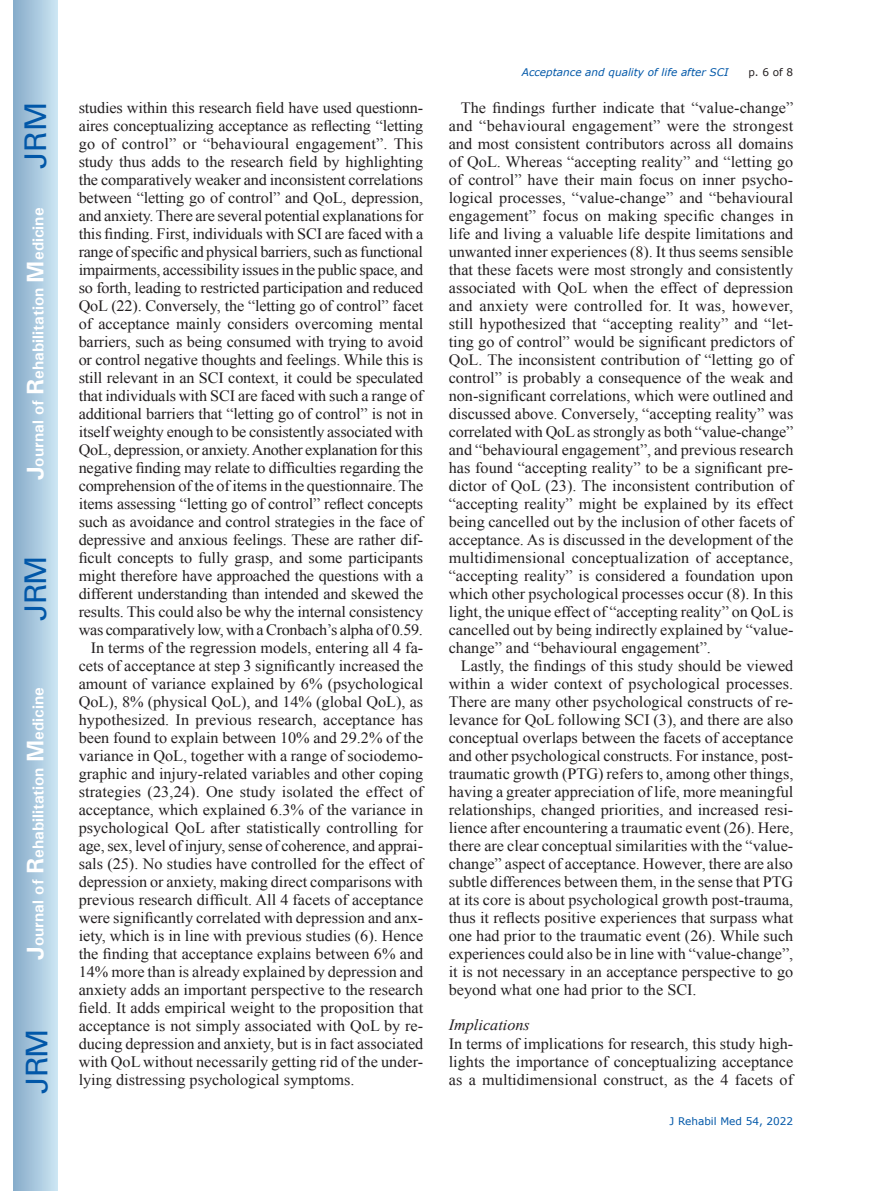
<style>
.page{position:relative;width:872px;height:1191px;background:#fff}
.page>*{position:absolute;margin:0;border:0;box-sizing:border-box;transform-origin:0 0}
.t1{font:30px "Univers";letter-spacing:-.03em;color:#0157a8}
.Txi{font:15.75px/18px "Times New Roman";color:#231f20;text-align:justify}
.Tx{font:15.75px/18px "Times New Roman";letter-spacing:-.005em;color:#231f20;text-align:justify}
.t2{font:700 15.75px "Univers";color:#fff}
.t3{font:italic 15.75px "Times New Roman";color:#231f20}
.t4{font:italic 10.5px "Verdana";color:#0157a8}
.t5{font:10.5px "Verdana";color:#0157a8}
.t6{font:10.5px "Verdana";color:#231f20}
.s1{font-size:24px}
</style>
<div class="page">
<div style="left:14px;top:0;width:43px;height:1191px;background:linear-gradient(to right,#88acca,#cbe5f2)"></div>
<h1 class="t1" style="left:18px;top:169px;width:68px;rotate:-90deg">JRM</h1>
<p class="t2" style="left:28px;top:480px;width:274px;rotate:-90deg"><span class="s1">J</span>ournal of <span class="s1">R</span>ehabilitation <span class="s1">M</span>edicine</p>
<h1 class="t1" style="left:18px;top:620px;width:67px;rotate:-90deg">JRM</h1>
<p class="t2" style="left:28px;top:959px;width:274px;rotate:-90deg"><span class="s1">J</span>ournal of <span class="s1">R</span>ehabilitation <span class="s1">M</span>edicine</p>
<h1 class="t1" style="left:19px;top:1093px;width:67px;rotate:-90deg">JRM</h1>
<p class="Tx" style="left:79px;top:98px;width:346px">studies within this research field have used questionn&shy;aires conceptualizing acceptance as reflecting “letting go of control” or “behavioural engagement”. This study thus adds to the research field by highlighting the comparatively weaker and inconsistent correlations between “letting go of control” and QoL, depression, and anxiety. There are several potential explanations for this finding. First, individuals with SCI are faced with a range of specific and physical barriers, such as functional impairments, accessibility issues in the public space, and so forth, leading to restricted participation and reduced QoL (22). Conversely, the “letting go of control” facet of acceptance mainly considers overcoming mental barriers, such as being consumed with trying to avoid or control negative thoughts and feelings. While this is still relevant in an SCI context, it could be speculated that individuals with SCI are faced with such a range of additional barriers that “letting go of control” is not in itself weighty enough to be consistently associated with QoL, depression, or anxiety. Another explanation for this negative finding may relate to difficulties regarding the comprehension of the of items in the questionnaire. The items assessing “letting go of control” reflect concepts such as avoidance and control strategies in the face of depressive and anxious feelings. These are rather dif&shy;ficult concepts to fully grasp, and some participants might therefore have approached the questions with a different understanding than intended and skewed the results. This could also be why the internal consistency was comparatively low, with a Cronbach’s alpha of 0.59.</p>
<p class="Txi" style="left:79px;top:638px;width:346px;text-indent:12px">In terms of the regression models, entering all 4 fa&shy;cets of acceptance at step 3 significantly increased the amount of variance explained by 6% (psychological QoL), 8% (physical QoL), and 14% (global QoL), as hypothesized. In previous research, acceptance has been found to explain between 10% and 29.2% of the variance in QoL, together with a range of sociodemo&shy;graphic and injury-related variables and other coping strategies (23,24). One study isolated the effect of acceptance, which explained 6.3% of the variance in psychological QoL after statistically controlling for age, sex, level of injury, sense of coherence, and apprai&shy;sals (25). No studies have controlled for the effect of depression or anxiety, making direct comparisons with previous research difficult. All 4 facets of acceptance were significantly correlated with depression and anx&shy;iety, which is in line with previous studies (6). Hence the finding that acceptance explains between 6% and 14% more than is already explained by depression and anxiety adds an important perspective to the research field. It adds empirical weight to the proposition that acceptance is not simply associated with QoL by re&shy;ducing depression and anxiety, but is in fact associated with QoL without necessarily getting rid of the under&shy;lying distressing psychological symptoms.</p>
<p class="t4" style="left:522px;top:65px;width:208px">Acceptance and quality of life after SCI</p>
<p class="t6" style="left:748px;top:65px;width:46px">p. 6 of 8</p>
<p class="Txi" style="left:449px;top:98px;width:346px;text-indent:12px">The findings further indicate that “value-change” and “behavioural engagement” were the strongest and most consistent contributors across all domains of QoL. Whereas “accepting reality” and “letting go of control” have their main focus on inner psycho&shy;logical processes, “value-change” and “behavioural engagement” focus on making specific changes in life and living a valuable life despite limitations and unwanted inner experiences (8). It thus seems sensible that these facets were most strongly and consistently associated with QoL when the effect of depression and anxiety were controlled for. It was, however, still hypothesized that “accepting reality” and “let&shy;ting go of control” would be significant predictors of QoL. The inconsistent contribution of “letting go of control” is probably a consequence of the weak and non-significant correlations, which were outlined and discussed above. Conversely, “accepting reality” was correlated with QoL as strongly as both “value-change” and “behavioural engagement”, and previous research has found “accepting reality” to be a significant pre&shy;dictor of QoL (23). The inconsistent contribution of “accepting reality” might be explained by its effect being cancelled out by the inclusion of other facets of acceptance. As is discussed in the development of the multidimensional conceptualization of acceptance, “accepting reality” is considered a foundation upon which other psychological processes occur (8). In this light, the unique effect of “accepting reality” on QoL is cancelled out by being indirectly explained by “value&shy;change” and “behavioural engagement”.</p>
<p class="Txi" style="left:449px;top:656px;width:346px;text-indent:12px">Lastly, the findings of this study should be viewed within a wider context of psychological processes.<br>There are many other psychological constructs of re&shy;levance for QoL following SCI (3), and there are also conceptual overlaps between the facets of acceptance and other psychological constructs. For instance, post&shy;traumatic growth (PTG) refers to, among other things, having a greater appreciation of life, more meaningful relationships, changed priorities, and increased resi&shy;lience after encountering a traumatic event (26). Here, there are clear conceptual similarities with the “value&shy;change” aspect of acceptance. However, there are also subtle differences between them, in the sense that PTG at its core is about psychological growth post-trauma, thus it reflects positive experiences that surpass what one had prior to the traumatic event (26). While such experiences could also be in line with “value-change”, it is not necessary in an acceptance perspective to go beyond what one had prior to the SCI.</p>
<h2 class="t3" style="left:449px;top:1013px;width:83px">Implications</h2>
<p class="Tx" style="left:449px;top:1034px;width:346px">In terms of implications for research, this study high&shy;lights the importance of conceptualizing acceptance as a multidimensional construct, as the 4 facets of</p>
<p class="t5" style="left:669px;top:1114px;width:125px">J Rehabil Med 54, 2022</p>
</div>
